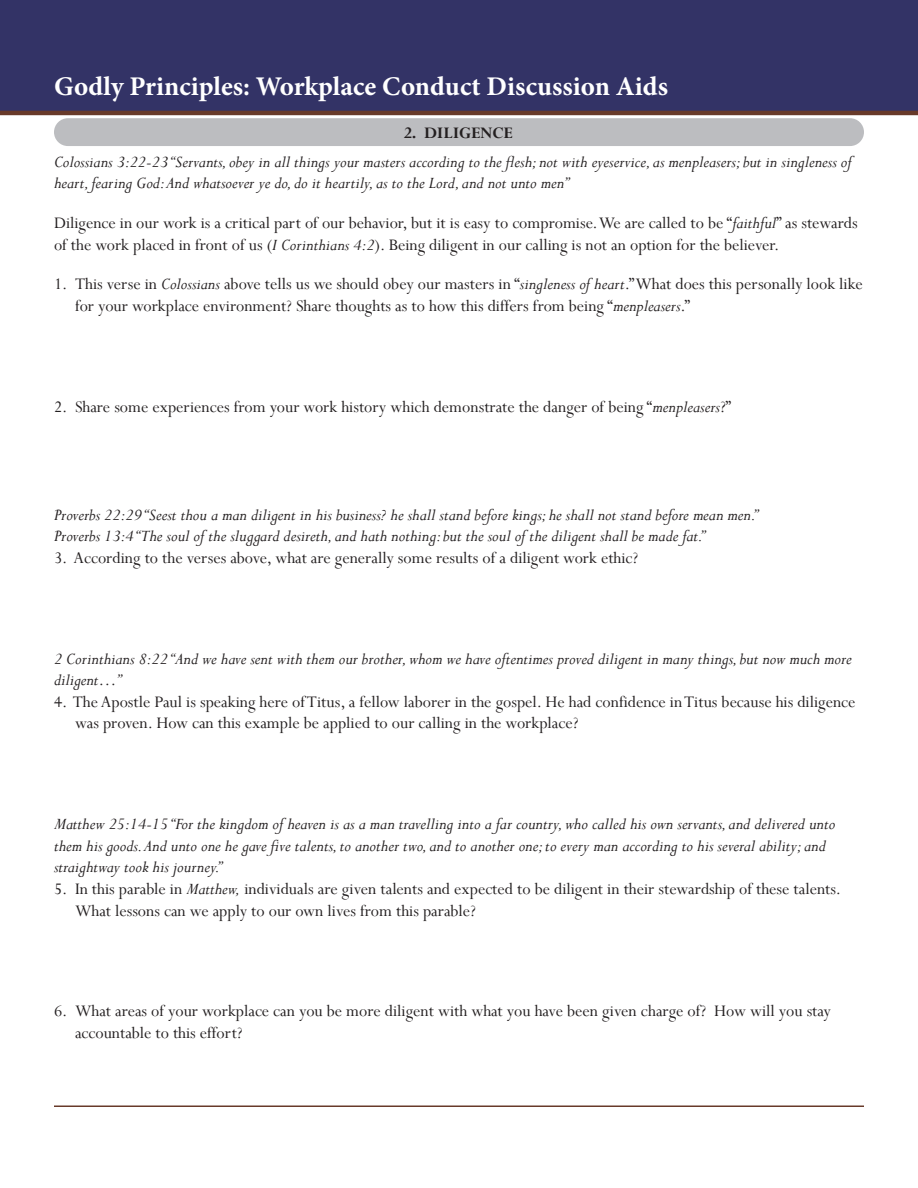
<style>
.page{position:relative;width:918px;height:1188px;background:#fff}
.page>*{position:absolute;margin:0;border:0;box-sizing:border-box;transform-origin:0 0}
.t1{font:700 27px "Minion Pro";color:#fff}
.Endnote_Text{font:18px/21.6px "Perpetua";color:#231f20}
.Endnote_Text-2{font:italic 18px/21.6px "Perpetua";color:#231f20}
.Endnote_Text-3{font:700 18px "Perpetua";color:#231f20}
.s1{font-style:italic}
</style>
<div class="page">
<div style="left:0;top:0;width:918px;height:113px;background:#336"></div>
<hr style="left:54px;top:1106px;width:810px;height:1px;background:#683a2a">
<hr style="left:0;top:111px;width:918px;height:4px;background:#683a2a">
<div style="left:54px;top:118px;width:810px;height:28px;background:#bcbdc0;border-radius:14px"></div>
<h1 class="t1" style="left:54px;top:68px;width:616px">Godly Principles: Workplace Conduct Discussion Aids</h1>
<p class="Endnote_Text-3" style="left:404px;top:121px;width:111px">2. DILIGENCE</p>
<p class="Endnote_Text-2" style="left:54px;top:150px;width:799px">Colossians 3:22-23 “Servants, obey in all things your masters according to the flesh; not with eyeservice, as menpleasers; but in singleness of heart, fearing God: And whatsoever ye do, do it heartily, as to the Lord, and not unto men”</p>
<p class="Endnote_Text" style="left:54px;top:212px;width:805px">Diligence in our work is a critical part of our behavior, but it is easy to compromise. We are called to be “<span class="s1">faithful</span>” as stewards of the work placed in front of us (<span class="s1">I Corinthians 4:2</span>). Being diligent in our calling is not an option for the believer.</p>
<p class="Endnote_Text" style="left:75px;top:273px;width:789px;text-indent:-21px">1. This verse in <span class="s1">Colossians</span> above tells us we should obey our masters in “<span class="s1">singleness of heart</span>.” What does this personally look like for your workplace environment? Share thoughts as to how this differs from being “<span class="s1">menpleasers</span>.”</p>
<p class="Endnote_Text" style="left:54px;top:395px;width:679px">2. Share some experiences from your work history which demonstrate the danger of being “<span class="s1">menpleasers</span>?”</p>
<p class="Endnote_Text-2" style="left:54px;top:503px;width:705px">Proverbs 22:29 “Seest thou a man diligent in his business? he shall stand before kings; he shall not stand before mean men.”</p>
<p class="Endnote_Text-2" style="left:54px;top:525px;width:652px">Proverbs 13:4 “The soul of the sluggard desireth, and hath nothing: but the soul of the diligent shall be made fat.”</p>
<p class="Endnote_Text" style="left:54px;top:546px;width:586px">3. According to the verses above, what are generally some results of a diligent work ethic?</p>
<p class="Endnote_Text-2" style="left:54px;top:647px;width:799px">2 Corinthians 8:22 “And we have sent with them our brother, whom we have oftentimes proved diligent in many things, but now much more diligent…”</p>
<p class="Endnote_Text" style="left:75px;top:690px;width:782px;text-indent:-21px">4. The Apostle Paul is speaking here of Titus, a fellow laborer in the gospel. He had confidence in Titus because his diligence was proven. How can this example be applied to our calling in the workplace?</p>
<p class="Endnote_Text-2" style="left:54px;top:813px;width:783px">Matthew 25:14-15 “For the kingdom of heaven is as a man travelling into a far country, who called his own servants, and delivered unto them his goods. And unto one he gave five talents, to another two, and to another one; to every man according to his several ability; and straightway took his journey.”</p>
<p class="Endnote_Text" style="left:75px;top:878px;width:768px;text-indent:-21px">5. In this parable in <span class="s1">Matthew,</span> individuals are given talents and expected to be diligent in their stewardship of these talents.<br>What lessons can we apply to our own lives from this parable?</p>
<p class="Endnote_Text" style="left:75px;top:1000px;width:758px;text-indent:-21px">6. What areas of your workplace can you be more diligent with what you have been given charge of? How will you stay accountable to this effort?</p>
</div>
